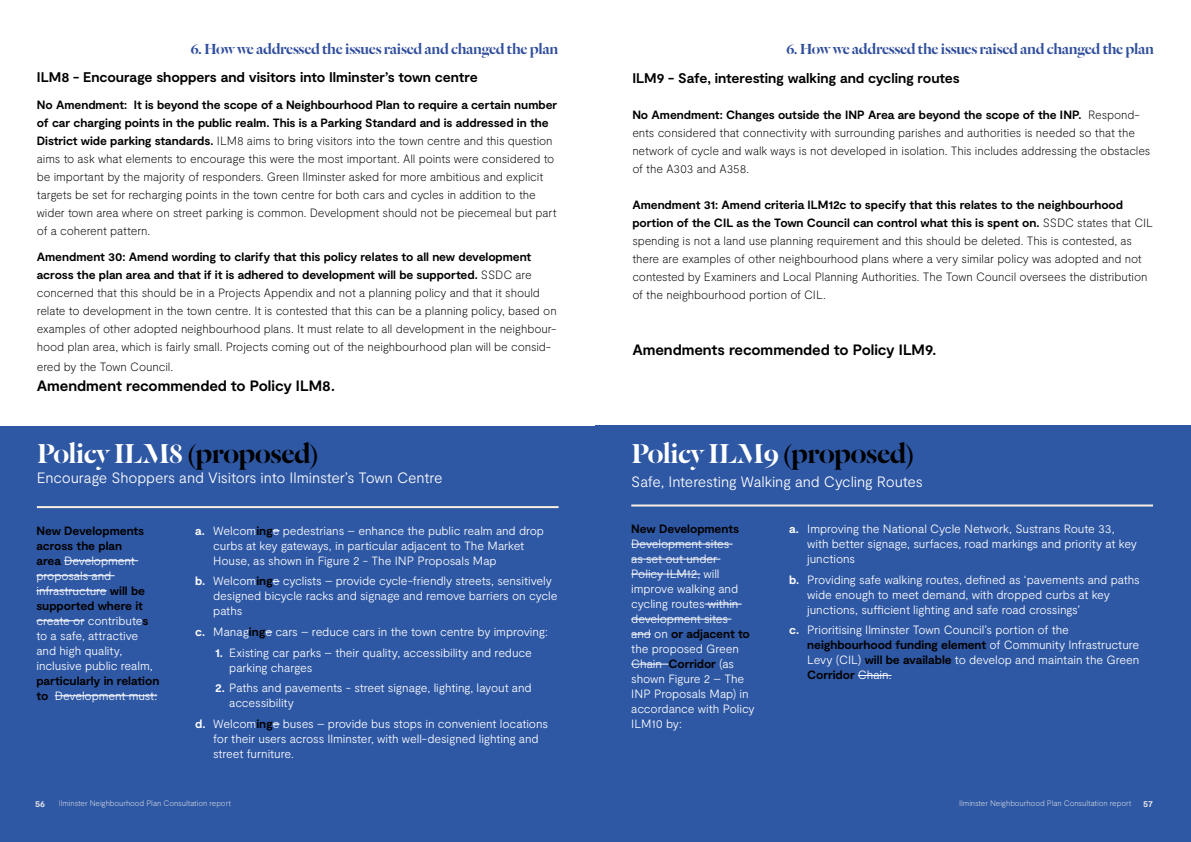
<style>
.page{position:relative;width:1191px;height:842px;background:#fff}
.page>*{position:absolute;margin:0;border:0;box-sizing:border-box;transform-origin:0 0}
.t1{font:500 30px "Dala Floda";letter-spacing:-.02em;color:#fff}
.t2{font:500 16px "Dala Floda";letter-spacing:-.02em;color:#304e9d}
.t3{font:300 15px "Moderat";letter-spacing:-.01em;color:#fff}
.t4{font:700 15px "Moderat";letter-spacing:-.005em;color:#000}
.t5{font:700 14px "Moderat";letter-spacing:-.005em;color:#000}
.t6{font:100 12px/18px "Moderat";letter-spacing:-.01em;color:#000}
.t7{font:300 12px/15px "Moderat";letter-spacing:-.01em;color:#fff}
.t8{font:700 12px/15px "Moderat";letter-spacing:-.005em;color:#000}
.t9{font:700 9px "Moderat";color:#e8e8e7}
.t10{font:100 8px "Moderat";letter-spacing:-.01em;color:#e8e8e7}
.s1{font-weight:700}
.s2{color:#000}
.s3{font-weight:700;color:#000}
.s4{font-weight:300;color:#fff}
</style>
<div class="page">
<div style="left:0;top:427px;width:595px;height:415px;background:#2e57a4"></div>
<hr style="left:64px;top:560px;width:74px;height:1px;background:#fff">
<hr style="left:36px;top:575px;width:79px;height:1px;background:#fff">
<hr style="left:36px;top:590px;width:71px;height:1px;background:#fff">
<hr style="left:36px;top:620px;width:48px;height:1px;background:#fff">
<hr style="left:55px;top:695px;width:102px;height:1px;background:#fff">
<hr style="left:37px;top:506px;width:521px;height:2px;background:#f9f0e3">
<div style="left:595px;top:426px;width:596px;height:416px;background:#2e57a4"></div>
<hr style="left:858px;top:675px;width:33px;height:1px;background:#fff">
<hr style="left:631px;top:544px;width:101px;height:1px;background:#fff">
<hr style="left:631px;top:559px;width:89px;height:1px;background:#fff">
<hr style="left:631px;top:574px;width:69px;height:1px;background:#fff">
<hr style="left:704px;top:604px;width:37px;height:1px;background:#fff">
<hr style="left:631px;top:619px;width:100px;height:1px;background:#fff">
<svg style="left:631px;top:634px;width:20px;height:1px"></svg>
<hr style="left:631px;top:664px;width:37px;height:1px;background:#fff">
<hr style="left:631px;top:504px;width:522px;height:2px;background:#f9f0e3">
<h2 class="t2" style="left:191px;top:38px;width:369px">6. How we addressed the issues raised and changed the plan</h2>
<h2 class="t2" style="left:786px;top:39px;width:369px">6. How we addressed the issues raised and changed the plan</h2>
<p class="t5" style="left:37px;top:69px;width:442px">ILM8 - Encourage shoppers and visitors into Ilminster’s town centre</p>
<p class="t6" style="left:37px;top:96px;width:522px"><span class="s1">No Amendment: It is beyond the scope of a Neighbourhood Plan to require a certain number of car charging points in the public realm. This is a Parking Standard and is addressed in the District wide parking standards.</span> ILM8 aims to bring visitors into the town centre and this question aims to ask what elements to encourage this were the most important. All points were considered to be important by the majority of responders. Green Ilminster asked for more ambitious and explicit targets be set for recharging points in the town centre for both cars and cycles in addition to the wider town area where on street parking is common. Development should not be piecemeal but part of a coherent pattern.</p>
<p class="t6" style="left:37px;top:248px;width:521px"><span class="s1">Amendment 30: Amend wording to clarify that this policy relates to all new development across the plan area and that if it is adhered to development will be supported.</span> SSDC are concerned that this should be in a Projects Appendix and not a planning policy and that it should relate to development in the town centre. It is contested that this can be a planning policy, based on examples of other adopted neighbourhood plans. It must relate to all development in the neighbour&shy;hood plan area, which is fairly small. Projects coming out of the neighbourhood plan will be consid-</p>
<p class="t6" style="left:37px;top:358px;width:138px">ered by the Town Council.</p>
<p class="t4" style="left:37px;top:377px;width:299px">Amendment recommended to Policy ILM8.</p>
<h1 class="t1" style="left:37px;top:433px;width:283px">Policy ILM8 <span class="s2">(proposed)</span></h1>
<p class="t3" style="left:37px;top:469px;width:407px">Encourage Shoppers and Visitors into Ilminster’s Town Centre</p>
<p class="t7" style="left:36px;top:523px;width:118px"><span class="s3">New Developments across the plan<br>area</span> Development proposals and infrastructure <span class="s3">will be supported where it </span>create or contribute<span class="s3">s </span>to a safe, attractive and high quality, inclusive public realm,</p>
<p class="t8" style="left:36px;top:674px;width:124px">particularly in relation to <span class="s4">Development must:</span></p>
<p class="t7" style="left:213px;top:523px;width:332px;text-indent:-18px"><span class="s1">a.</span> Welcom<span class="s3">ing</span>e pedestrians – enhance the public realm and drop curbs at key gateways, in particular adjacent to The Market<br>House, as shown in Figure 2 - The INP Proposals Map</p>
<p class="t7" style="left:213px;top:574px;width:346px;text-indent:-18px"><span class="s1">b.</span> Welcom<span class="s3">ing</span>e cyclists – provide cycle-friendly streets, sensitively designed bicycle racks and signage and remove barriers on cycle paths</p>
<p class="t7" style="left:195px;top:625px;width:354px"><span class="s1">c.</span> Manag<span class="s3">ing</span>e cars – reduce cars in the town centre by improving:</p>
<p class="t7" style="left:229px;top:645px;width:304px;text-indent:-14px"><span class="s1">1.</span> Existing car parks – their quality, accessibility and reduce parking charges</p>
<p class="t7" style="left:229px;top:681px;width:304px;text-indent:-14px"><span class="s1">2.</span> Paths and pavements - street signage, lighting, layout and accessibility</p>
<p class="t7" style="left:213px;top:717px;width:336px;text-indent:-18px"><span class="s1">d.</span> Welcom<span class="s3">ing</span>e buses – provide bus stops in convenient locations for their users across Ilminster, with well-designed lighting and street furniture.</p>
<p class="t5" style="left:632px;top:70px;width:329px">ILM9 - Safe, interesting walking and cycling routes</p>
<p class="t6" style="left:632px;top:105px;width:519px"><span class="s1">No Amendment: Changes outside the INP Area are beyond the scope of the INP.</span> Respond&shy;ents considered that connectivity with surrounding parishes and authorities is needed so that the network of cycle and walk ways is not developed in isolation. This includes addressing the obstacles of the A303 and A358.</p>
<p class="t6" style="left:632px;top:195px;width:522px"><span class="s1">Amendment 31: Amend criteria ILM12c to specify that this relates to the neighbourhood portion of the CIL as the Town Council can control what this is spent on.</span> SSDC states that CIL spending is not a land use planning requirement and this should be deleted. This is contested, as there are examples of other neighbourhood plans where a very similar policy was adopted and not contested by Examiners and Local Planning Authorities. The Town Council oversees the distribution of the neighbourhood portion of CIL.</p>
<p class="t4" style="left:632px;top:341px;width:305px">Amendments recommended to Policy ILM9.</p>
<h1 class="t1" style="left:631px;top:433px;width:285px">Policy ILM9 <span class="s2">(proposed)</span></h1>
<p class="t3" style="left:631px;top:473px;width:293px">Safe, Interesting Walking and Cycling Routes</p>
<p class="t8" style="left:631px;top:522px;width:109px">New Developments</p>
<p class="t7" style="left:631px;top:537px;width:125px">Development sites<br>as set out under<br>Policy ILM12, will improve walking and cycling routes within development sites<br>and on <span class="s3">or adjacent to </span>the proposed Green<br>Chain <span class="s3">Corridor</span> (as shown Figure 2 – The<br>INP Proposals Map) in accordance with Policy<br>ILM10 by:</p>
<p class="t7" style="left:807px;top:522px;width:331px;text-indent:-18px"><span class="s1">a.</span> Improving the National Cycle Network, Sustrans Route 33, with better signage, surfaces, road markings and priority at key junctions</p>
<p class="t7" style="left:807px;top:572px;width:334px;text-indent:-18px"><span class="s1">b.</span> Providing safe walking routes, defined as ‘pavements and paths wide enough to meet demand, with dropped curbs at key junctions, sufficient lighting and safe road crossings’</p>
<p class="t7" style="left:807px;top:623px;width:334px;text-indent:-18px"><span class="s1">c.</span> Prioritising Ilminster Town Council’s portion of the <span class="s3">neighbourhood funding element</span> of Community Infrastructure Levy (CIL) <span class="s3">will be available</span> to develop and maintain the Green <span class="s3">Corridor</span> Chain.</p>
<p class="t9" style="left:35px;top:799px;width:12px">56</p>
<p class="t10" style="left:59px;top:799px;width:174px">Ilminster Neighbourhood Plan Consultation report</p>
<p class="t10" style="left:959px;top:799px;width:174px">Ilminster Neighbourhood Plan Consultation report</p>
<p class="t9" style="left:1143px;top:799px;width:11px">57</p>
</div>
